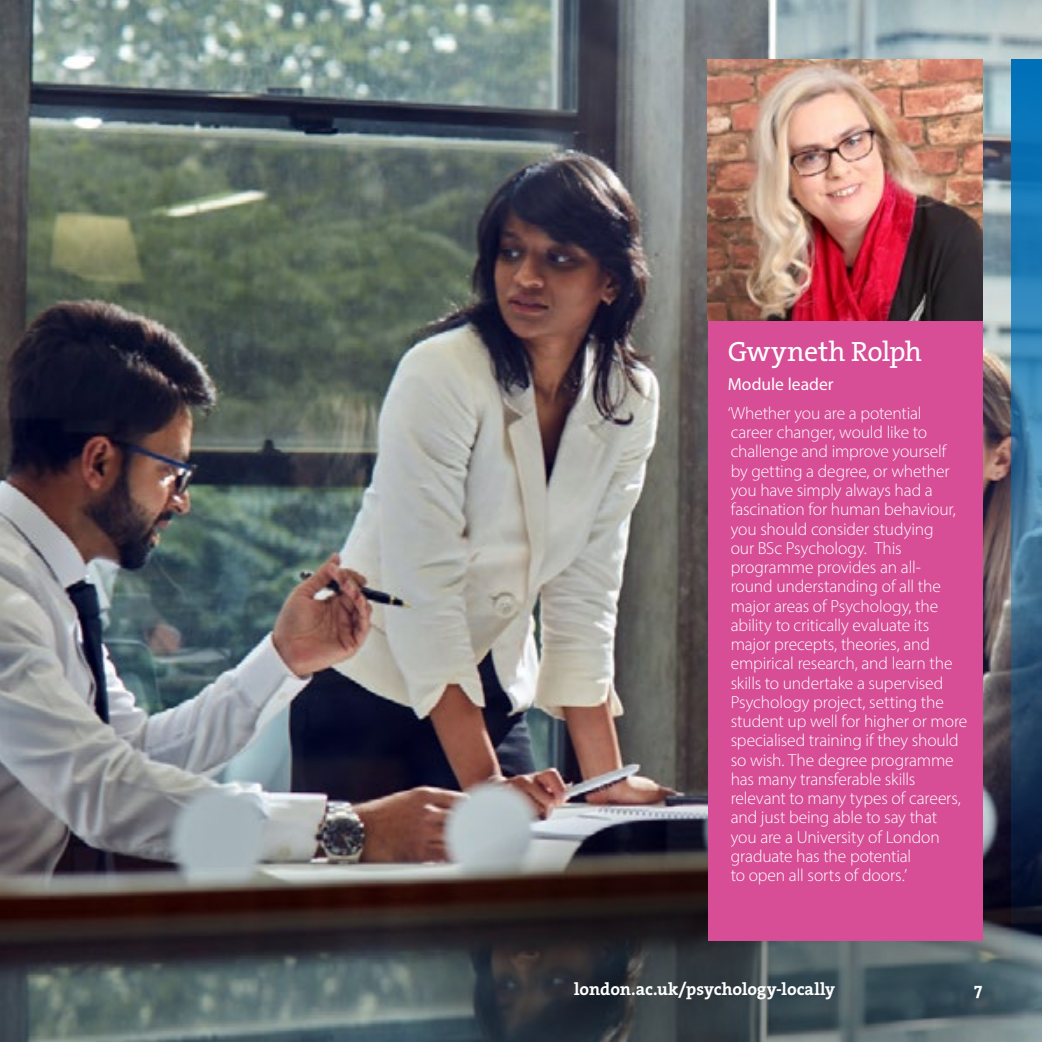
<style>
.page{position:relative;width:1042px;height:1042px;background:#fff}
.page>*{position:absolute;margin:0;border:0;box-sizing:border-box;transform-origin:0 0}
.t1{font:28px "The Serif HP5 Plain";letter-spacing:-.025em;color:#fff}
.t2{font:300 17.5px/19.2px "Myriad Pro";letter-spacing:-.01em;color:#fff}
.t3{font:17.5px "The Serif HP7 Bld";letter-spacing:-.005em;color:#fff}
.t4{font:17.5px "Myriad Pro";color:#fff}
</style>
<div class="page">
<img style="left:0;top:0;width:1042px;height:1042px">
<img style="left:384px;top:791px;width:658px;height:251px">
<svg style="left:1011px;top:60px;width:31px;height:922px;background:#29618a"></svg>
<div style="left:708px;top:320px;width:274px;height:620px;background:#d74e96"></div>
<img style="left:708px;top:60px;width:274px;height:260px">
<h1 class="t1" style="left:728px;top:333px;width:196px">Gwyneth Rolph</h1>
<p class="t4" style="left:728px;top:373px;width:107px">Module leader</p>
<p class="t2" style="left:728px;top:403px;width:241px">‘Whether you are a potential career changer, would like to challenge and improve yourself<br>by getting a degree, or whether you have simply always had a fascination for human behaviour, you should consider studying<br>our BSc Psychology. This programme provides an all-<br>round understanding of all the major areas of Psychology, the ability to critically evaluate its major precepts, theories, and empirical research, and learn the skills to undertake a supervised<br>Psychology project, setting the student up well for higher or more specialised training if they should so wish. The degree programme has many transferable skills relevant to many types of careers, and just being able to say that<br>you are a University of London graduate has the potential<br>to open all sorts of doors.’</p>
<p class="t3" style="left:574px;top:978px;width:262px">london.ac.uk/psychology-locally</p>
<p class="t3" style="left:974px;top:978px;width:10px">7</p>
</div>
